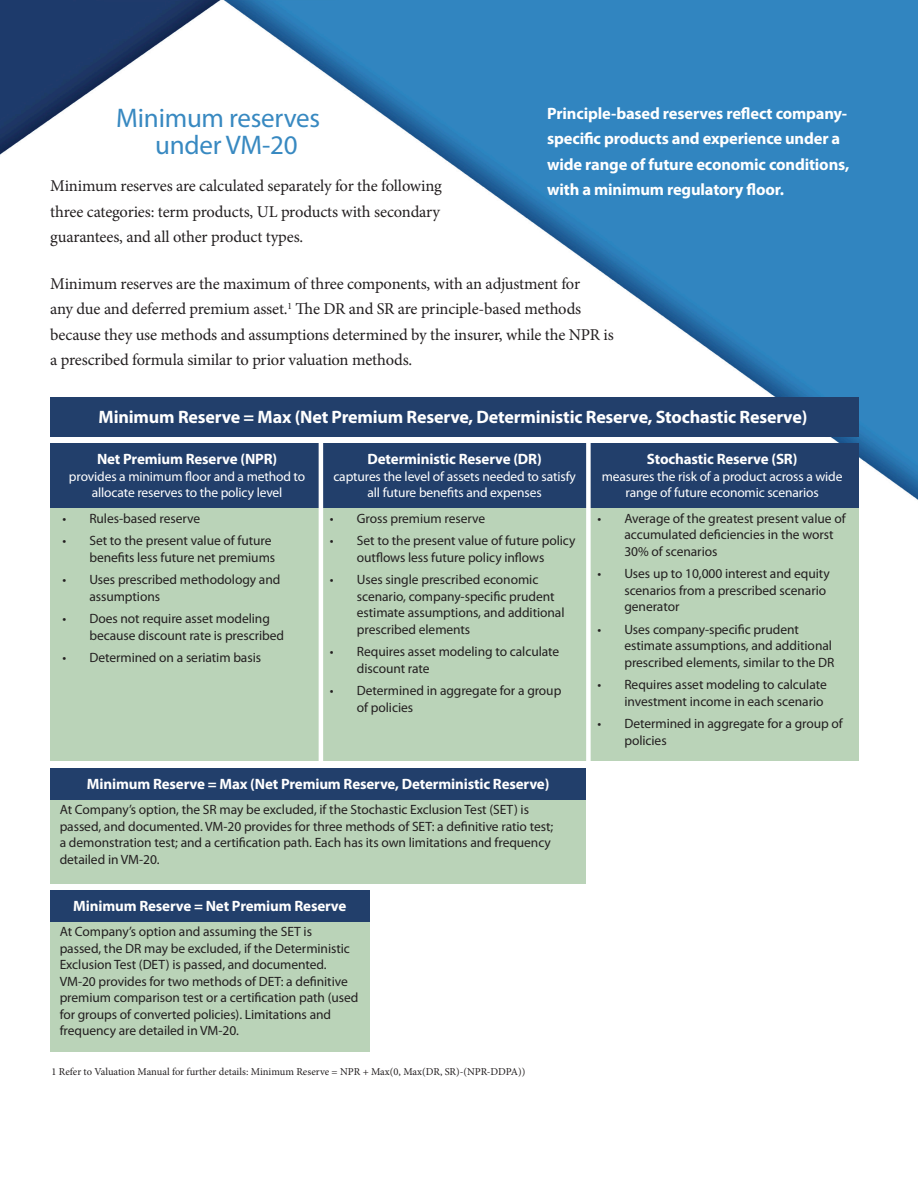
<style>
.page{position:relative;width:918px;height:1188px;background:#fff}
.page>*{position:absolute;margin:0;border:0;box-sizing:border-box;transform-origin:0 0}
.Sub_1_Blueheads{font:27px/27px "Myriad Pro";letter-spacing:-.01em;color:#3889c1}
.Sub_2_myriad_bold_su{font:700 18px "Myriad Pro";letter-spacing:-.01em;color:#fff}
.no_indent_Style_1{font:16.5px/25.5px "Minion Pro";letter-spacing:-.01em;color:#231f20;text-align:justify}
.Sub_2_myriad_bold_su-2{font:700 16.5px/25.5px "Myriad Pro";letter-spacing:-.01em;color:#fff}
.box_heads{font:700 15px "Myriad Pro";letter-spacing:-.01em;color:#fff}
.bulleted_type{font:13.5px/16.5px "Myriad Pro";letter-spacing:-.005em;color:#231f20}
.box_heads-2{font:13.5px/16.5px "Myriad Pro";letter-spacing:-.01em;color:#fff;text-align:center}
.footnote{font:10.5px "Minion Pro";color:#231f20}
</style>
<div class="page">
<div style="left:50px;top:893px;width:319px;height:159px;background:#bad3b8"></div>
<img style="left:0;top:0;width:918px;height:594px">
<div style="left:50px;top:443px;width:808px;height:318px;background:#bad3b8"></div>
<div style="left:50px;top:768px;width:536px;height:115px;background:#bad3b8"></div>
<div style="left:50px;top:398px;width:808px;height:39px;background:#223f6b"></div>
<div style="left:50px;top:768px;width:536px;height:32px;background:#223f6b"></div>
<div style="left:50px;top:890px;width:319px;height:31px;background:#223f6b"></div>
<div style="left:50px;top:443px;width:808px;height:65px;background:#223f6b"></div>
<hr style="left:319px;top:440px;width:4px;height:322px;background:#fff">
<div style="left:586px;top:440px;width:5px;height:322px;background:#fff"></div>
<p class="Sub_2_myriad_bold_su-2" style="left:547px;top:100px;width:304px">Principle-based reserves reflect company&shy;specific products and experience under a wide range of future economic conditions, with a minimum regulatory floor.</p>
<p class="Sub_1_Blueheads" style="left:155px;top:104px;width:166px;text-indent:-39px">Minimum reserves under VM-20</p>
<p class="no_indent_Style_1" style="left:50px;top:173px;width:393px">Minimum reserves are calculated separately for the following three categories: term products, UL products with secondary guarantees, and all other product types.</p>
<p class="no_indent_Style_1" style="left:50px;top:271px;width:565px;text-align:left">Minimum reserves are the maximum of three components, with an adjustment for<br>any due and deferred premium asset.<sup>1</sup> The DR and SR are principle-based methods because they use methods and assumptions determined by the insurer, while the NPR is a prescribed formula similar to prior valuation methods.</p>
<p class="Sub_2_myriad_bold_su" style="left:99px;top:405px;width:710px">Minimum Reserve = Max (Net Premium Reserve, Deterministic Reserve, Stochastic Reserve)</p>
<p class="box_heads" style="left:97px;top:449px;width:182px">Net Premium Reserve (NPR)</p>
<p class="box_heads-2" style="left:69px;top:468px;width:238px">provides a minimum floor and a method to allocate reserves to the policy level</p>
<p class="bulleted_type" style="left:62px;top:510px;width:139px">• Rules-based reserve</p>
<p class="bulleted_type" style="left:62px;top:532px;width:214px;text-align:right">• Set to the present value of future benefits less future net premiums</p>
<p class="bulleted_type" style="left:89px;top:571px;width:193px;text-indent:-27px">• Uses prescribed methodology and assumptions</p>
<p class="bulleted_type" style="left:89px;top:610px;width:196px;text-indent:-27px">• Does not require asset modeling because discount rate is prescribed</p>
<p class="bulleted_type" style="left:62px;top:649px;width:200px">• Determined on a seriatim basis</p>
<p class="box_heads" style="left:368px;top:449px;width:176px">Deterministic Reserve (DR)</p>
<p class="box_heads-2" style="left:333px;top:468px;width:244px">captures the level of assets needed to satisfy all future benefits and expenses</p>
<p class="bulleted_type" style="left:330px;top:510px;width:157px">• Gross premium reserve</p>
<p class="bulleted_type" style="left:330px;top:532px;width:247px;text-align:center">• Set to the present value of future policy outflows less future policy inflows</p>
<p class="bulleted_type" style="left:357px;top:571px;width:209px;text-indent:-27px">• Uses single prescribed economic scenario, company-specific prudent estimate assumptions, and additional prescribed elements</p>
<p class="bulleted_type" style="left:357px;top:643px;width:204px;text-indent:-27px">• Requires asset modeling to calculate discount rate</p>
<p class="bulleted_type" style="left:357px;top:682px;width:206px;text-indent:-27px">• Determined in aggregate for a group of policies</p>
<p class="box_heads" style="left:87px;top:774px;width:464px">Minimum Reserve = Max (Net Premium Reserve, Deterministic Reserve)</p>
<p class="bulleted_type" style="left:60px;top:801px;width:495px">At Company’s option, the SR may be excluded, if the Stochastic Exclusion Test (SET) is passed, and documented. VM-20 provides for three methods of SET: a definitive ratio test; a demonstration test; and a certification path. Each has its own limitations and frequency detailed in VM-20.</p>
<p class="box_heads" style="left:73px;top:896px;width:275px">Minimum Reserve = Net Premium Reserve</p>
<p class="bulleted_type" style="left:60px;top:923px;width:300px">At Company’s option and assuming the SET is<br>passed, the DR may be excluded, if the Deterministic Exclusion Test (DET) is passed, and documented.<br>VM-20 provides for two methods of DET: a definitive premium comparison test or a certification path (used for groups of converted policies). Limitations and frequency are detailed in VM-20.</p>
<p class="footnote" style="left:51px;top:1065px;width:475px">1 Refer to Valuation Manual for further details: Minimum Reserve = NPR + Max(0, Max(DR, SR)-(NPR-DDPA))</p>
<p class="box_heads" style="left:647px;top:449px;width:152px">Stochastic Reserve (SR)</p>
<p class="box_heads-2" style="left:602px;top:468px;width:242px">measures the risk of a product across a wide range of future economic scenarios</p>
<p class="bulleted_type" style="left:624px;top:510px;width:223px;text-indent:-27px">• Average of the greatest present value of accumulated deficiencies in the worst<br>30% of scenarios</p>
<p class="bulleted_type" style="left:624px;top:565px;width:207px;text-indent:-27px">• Uses up to 10,000 interest and equity scenarios from a prescribed scenario generator</p>
<p class="bulleted_type" style="left:624px;top:621px;width:212px;text-indent:-27px">• Uses company-specific prudent estimate assumptions, and additional prescribed elements, similar to the DR</p>
<p class="bulleted_type" style="left:597px;top:676px;width:231px;text-align:right">• Requires asset modeling to calculate investment income in each scenario</p>
<p class="bulleted_type" style="left:624px;top:715px;width:220px;text-indent:-27px">• Determined in aggregate for a group of policies</p>
</div>
